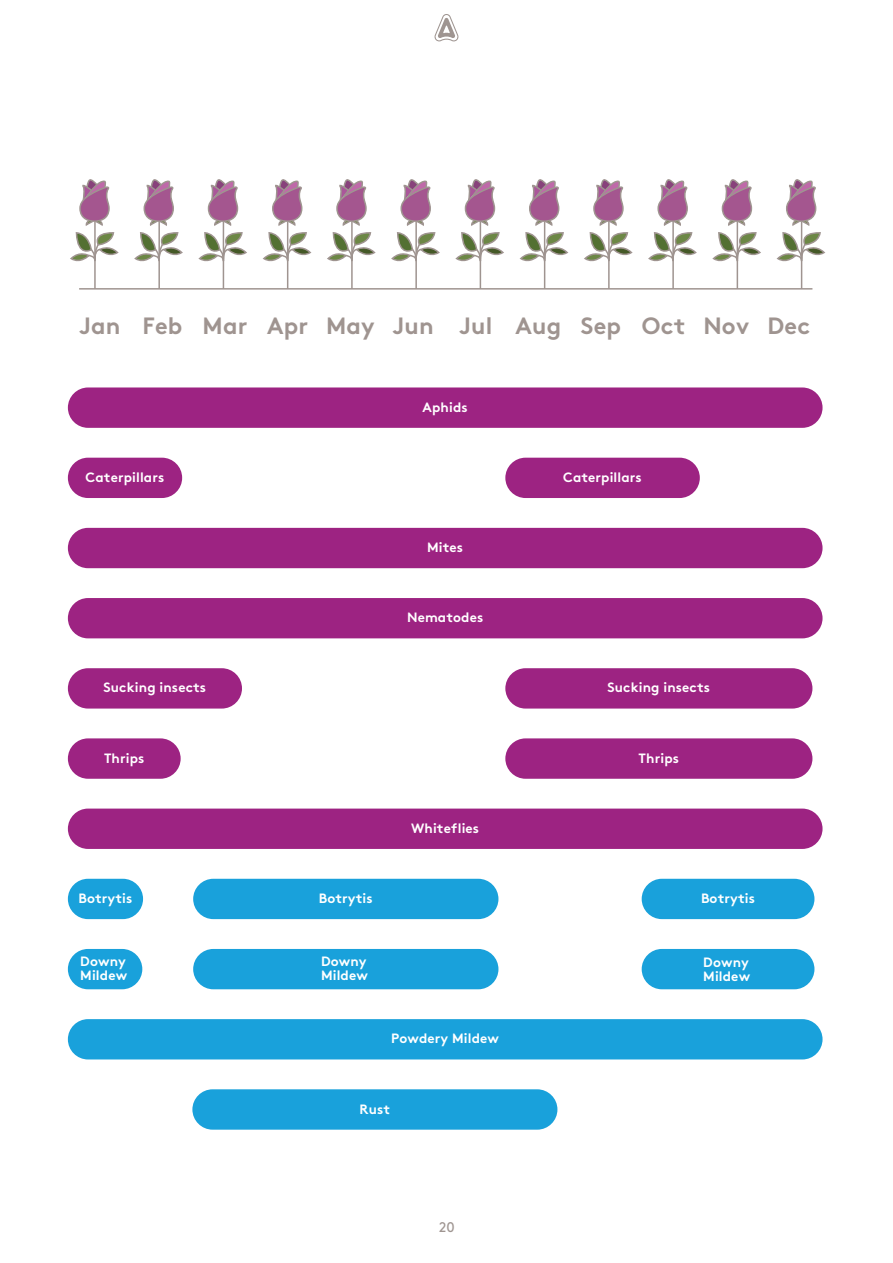
<style>
.page{position:relative;width:893px;height:1263px;background:#fff}
.page>*{position:absolute;margin:0;border:0;box-sizing:border-box;transform-origin:0 0}
.t1{font:23.55px "Brown Std Bold Alt";letter-spacing:.01em;color:#9f9490}
.t2{font:13.95px "Brown Std";color:#9f9591}
.t3{font:13.5px/13.5px "Brown Std Bold Alt";letter-spacing:.01em;color:#fff}
</style>
<div class="page">
<svg style="left:434px;top:14px;width:25px;height:27px"></svg>
<div style="left:642px;top:879px;width:172px;height:40px;background:#19a1db;border-radius:20px"></div>
<div style="left:68px;top:1019px;width:754px;height:40px;background:#19a1db;border-radius:20px"></div>
<div style="left:68px;top:949px;width:74px;height:40px;background:#19a1db;border-radius:20px"></div>
<div style="left:193px;top:949px;width:305px;height:40px;background:#19a1db;border-radius:20px"></div>
<div style="left:642px;top:949px;width:172px;height:40px;background:#19a1db;border-radius:20px"></div>
<div style="left:193px;top:879px;width:305px;height:40px;background:#19a1db;border-radius:20px"></div>
<div style="left:68px;top:879px;width:75px;height:40px;background:#19a1db;border-radius:20px"></div>
<div style="left:192px;top:1089px;width:365px;height:41px;background:#19a1db;border-radius:20px"></div>
<div style="left:68px;top:528px;width:754px;height:40px;background:#9d2382;border-radius:20px"></div>
<div style="left:68px;top:668px;width:174px;height:40px;background:#9d2382;border-radius:20px"></div>
<div style="left:505px;top:668px;width:307px;height:40px;background:#9d2382;border-radius:20px"></div>
<div style="left:68px;top:738px;width:113px;height:41px;background:#9d2382;border-radius:20px"></div>
<div style="left:505px;top:738px;width:307px;height:41px;background:#9d2382;border-radius:20px"></div>
<div style="left:68px;top:458px;width:114px;height:40px;background:#9d2382;border-radius:20px"></div>
<div style="left:505px;top:458px;width:195px;height:40px;background:#9d2382;border-radius:20px"></div>
<div style="left:68px;top:598px;width:754px;height:40px;background:#9d2382;border-radius:20px"></div>
<div style="left:68px;top:808px;width:754px;height:41px;background:#9d2382;border-radius:20px"></div>
<div style="left:68px;top:387px;width:754px;height:41px;background:#9d2382;border-radius:20px"></div>
<hr style="left:79px;top:288px;width:733px;height:2px;background:#9f9490">
<svg style="left:70px;top:179px;width:49px;height:83px"></svg>
<hr style="left:94px;top:221px;width:2px;height:68px;background:#9f9490">
<svg style="left:134px;top:179px;width:49px;height:83px"></svg>
<hr style="left:158px;top:221px;width:2px;height:68px;background:#9f9490">
<svg style="left:198px;top:179px;width:49px;height:85px"></svg>
<hr style="left:223px;top:221px;width:1px;height:68px;background:#9f9490">
<svg style="left:262px;top:179px;width:50px;height:85px"></svg>
<hr style="left:287px;top:221px;width:1px;height:68px;background:#9f9490">
<svg style="left:327px;top:179px;width:49px;height:83px"></svg>
<hr style="left:351px;top:221px;width:2px;height:68px;background:#9f9490">
<svg style="left:391px;top:179px;width:49px;height:83px"></svg>
<hr style="left:415px;top:221px;width:2px;height:68px;background:#9f9490">
<svg style="left:455px;top:179px;width:49px;height:85px"></svg>
<hr style="left:480px;top:221px;width:1px;height:68px;background:#9f9490">
<svg style="left:519px;top:179px;width:50px;height:85px"></svg>
<hr style="left:544px;top:221px;width:1px;height:68px;background:#9f9490">
<svg style="left:584px;top:179px;width:49px;height:83px"></svg>
<hr style="left:608px;top:221px;width:2px;height:68px;background:#9f9490">
<svg style="left:648px;top:179px;width:49px;height:83px"></svg>
<hr style="left:672px;top:221px;width:2px;height:68px;background:#9f9490">
<svg style="left:712px;top:179px;width:49px;height:85px"></svg>
<hr style="left:737px;top:221px;width:1px;height:68px;background:#9f9490">
<svg style="left:776px;top:179px;width:50px;height:85px"></svg>
<hr style="left:801px;top:221px;width:1px;height:68px;background:#9f9490">
<h1 class="t1" style="left:79px;top:312px;width:732px">Jan Feb Mar Apr May Jun Jul Aug Sep Oct Nov Dec</h1>
<p class="t3" style="left:423px;top:400px;width:47px">Aphids</p>
<p class="t3" style="left:86px;top:470px;width:80px">Caterpillars</p>
<p class="t3" style="left:563px;top:470px;width:80px">Caterpillars</p>
<p class="t3" style="left:427px;top:540px;width:38px">Mites</p>
<p class="t3" style="left:407px;top:611px;width:78px">Nematodes</p>
<p class="t3" style="left:104px;top:681px;width:104px">Sucking insects</p>
<p class="t3" style="left:608px;top:681px;width:104px">Sucking insects</p>
<p class="t3" style="left:104px;top:751px;width:42px">Thrips</p>
<p class="t3" style="left:639px;top:751px;width:42px">Thrips</p>
<p class="t3" style="left:78px;top:891px;width:55px">Botrytis</p>
<p class="t3" style="left:319px;top:891px;width:55px">Botrytis</p>
<p class="t3" style="left:411px;top:821px;width:70px">Whiteflies</p>
<p class="t3" style="left:701px;top:891px;width:55px">Botrytis</p>
<p class="t3" style="left:80px;top:955px;width:48px">Downy<br>Mildew</p>
<p class="t3" style="left:321px;top:955px;width:48px">Downy<br>Mildew</p>
<p class="t3" style="left:703px;top:956px;width:48px">Downy<br>Mildew</p>
<p class="t3" style="left:391px;top:1032px;width:109px">Powdery Mildew</p>
<p class="t3" style="left:360px;top:1102px;width:32px">Rust</p>
<p class="t2" style="left:439px;top:1219px;width:17px">20</p>
</div>
